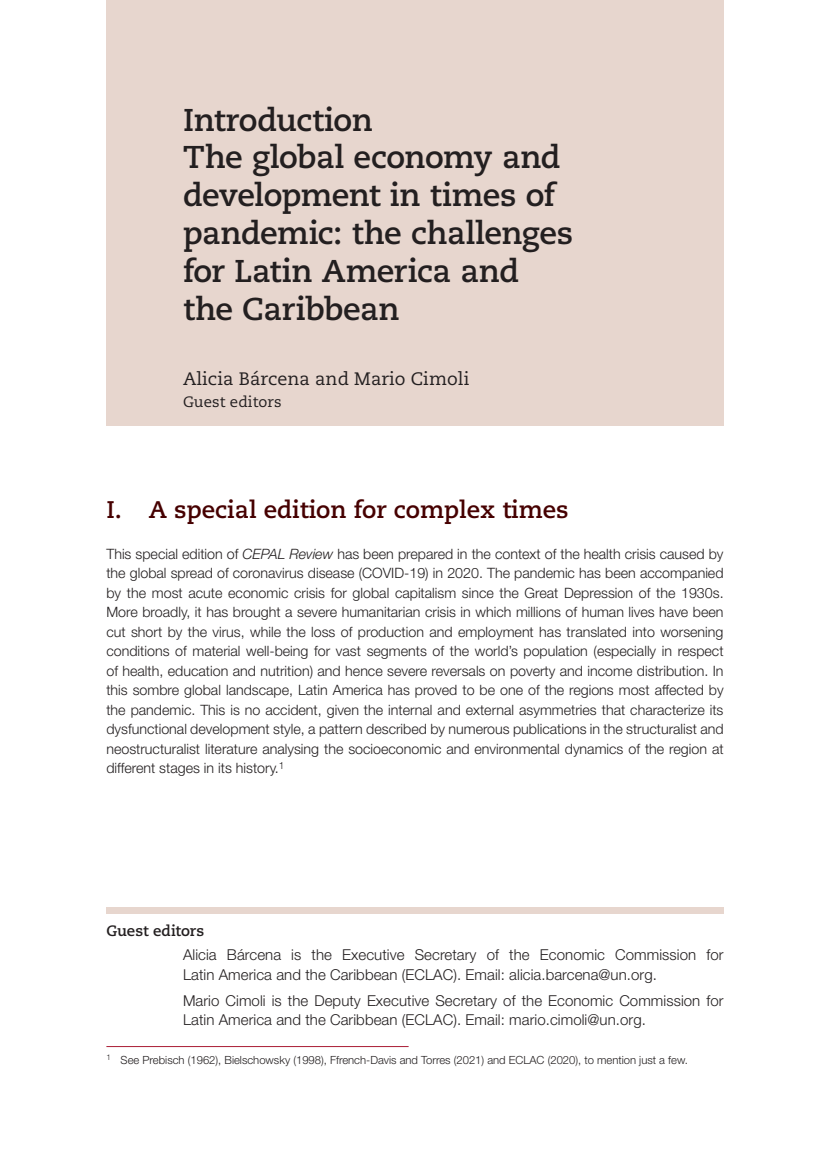
<style>
.page{position:relative;width:830px;height:1149px;background:#fff}
.page>*{position:absolute;margin:0;border:0;box-sizing:border-box;transform-origin:0 0}
._01_titulo_articulo{font:700 31.5px/37.8px "Caecilia LT Std";letter-spacing:-.015em;color:#231f20}
._03_subtitulo_I_II_I{font:700 24px "Caecilia LT Std";color:#460001}
._01_autor{font:18px "Caecilia LT Std";letter-spacing:.005em;color:#231f20}
._02_texto_resumen{font:300 15px/19.5px "Helvetica Neue LT Std";letter-spacing:.005em;color:#231f20}
._01_autor-2{font:15px "Caecilia LT Std";letter-spacing:.005em;color:#231f20}
._02_palabras_claves{font:700 15px "Caecilia LT Std";color:#231f20}
._04_texto_primer_par{font:300 14.25px/19.5px "Helvetica Neue LT Std";color:#231f20;text-align:justify}
._08_Notas_al_pie{font:300 11.25px "Helvetica Neue LT Std";color:#231f20}
.s1{font-style:italic}
</style>
<div class="page">
<div style="left:106px;top:0;width:617px;height:425px;background:#e7d6ce"></div>
<div style="left:106px;top:906px;width:617px;height:7px;background:#e7d6ce"></div>
<hr style="left:106px;top:1045px;width:302px;height:1px;background:#ab1d36">
<p class="_01_titulo_articulo" style="left:183px;top:101px;width:391px">Introduction<br>The global economy and development in times of pandemic: the challenges for Latin America and the Caribbean</p>
<p class="_01_autor" style="left:183px;top:368px;width:288px">Alicia Bárcena and Mario Cimoli</p>
<p class="_01_autor-2" style="left:183px;top:393px;width:100px">Guest editors</p>
<p class="_03_subtitulo_I_II_I" style="left:106px;top:495px;width:463px">I. A special edition for complex times</p>
<p class="_04_texto_primer_par" style="left:106px;top:543px;width:618px">This special edition of <span class="s1">CEPAL Review</span> has been prepared in the context of the health crisis caused by the global spread of coronavirus disease (COVID-19) in 2020. The pandemic has been accompanied by the most acute economic crisis for global capitalism since the Great Depression of the 1930s.<br>More broadly, it has brought a severe humanitarian crisis in which millions of human lives have been cut short by the virus, while the loss of production and employment has translated into worsening conditions of material well-being for vast segments of the world’s population (especially in respect of health, education and nutrition) and hence severe reversals on poverty and income distribution. In this sombre global landscape, Latin America has proved to be one of the regions most affected by the pandemic. This is no accident, given the internal and external asymmetries that characterize its dysfunctional development style, a pattern described by numerous publications in the structuralist and neostructuralist literature analysing the socioeconomic and environmental dynamics of the region at different stages in its history.<sup>1</sup></p>
<p class="_02_palabras_claves" style="left:106px;top:921px;width:99px">Guest editors</p>
<p class="_02_texto_resumen" style="left:183px;top:944px;width:541px">Alicia Bárcena is the Executive Secretary of the Economic Commission for<br>Latin America and the Caribbean (ECLAC). Email: alicia.barcena@un.org.</p>
<p class="_02_texto_resumen" style="left:183px;top:989px;width:541px">Mario Cimoli is the Deputy Executive Secretary of the Economic Commission for<br>Latin America and the Caribbean (ECLAC). Email: mario.cimoli@un.org.</p>
<p class="_08_Notas_al_pie" style="left:106px;top:1052px;width:582px"><sup>1</sup> See Prebisch (1962), Bielschowsky (1998), Ffrench-Davis and Torres (2021) and ECLAC (2020), to mention just a few.</p>
</div>
